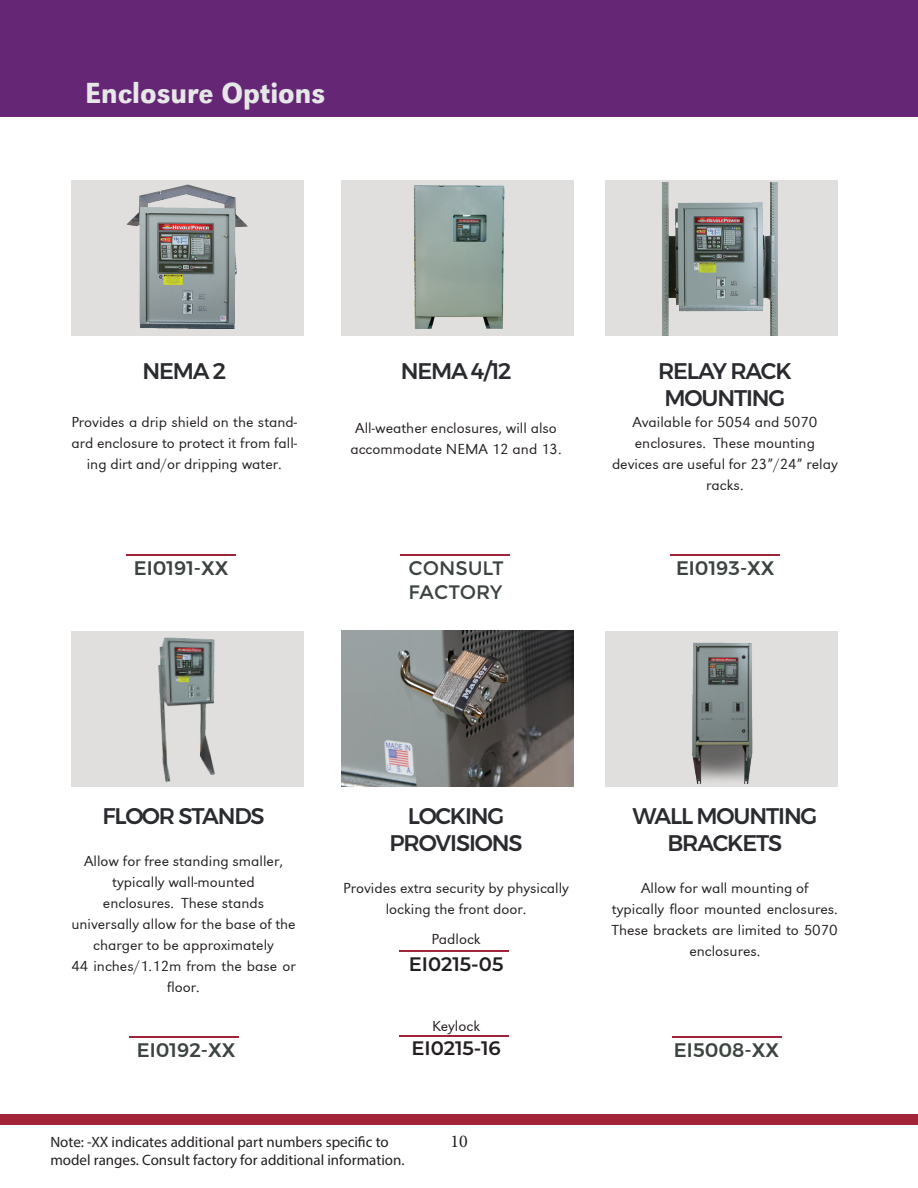
<style>
.page{position:relative;width:918px;height:1188px;background:#fff}
.page>*{position:absolute;margin:0;border:0;box-sizing:border-box;transform-origin:0 0}
.t1{font:30px "URW Grotesk Nar Regular 2";color:#e5e8e7}
.t2{font:500 22.5px/27px "Montserrat";letter-spacing:-.05em;color:#292b2f;text-align:center}
.t3{font:500 19.5px "Montserrat";color:#3c443f}
.t4{font:600 19.5px "Montserrat";color:#231f20}
.t5{font:19.5px/24px "Montserrat";color:#3c443f}
.t6{font:18px "Minion Pro";color:#231f20}
.t7{font:15px/21px "URW Grotesk Wid Lig Regular 2";color:#231f20;text-align:center}
.t8{font:15px/18px "Myriad Pro";color:#231f20}
</style>
<div class="page">
<div style="left:0;top:0;width:918px;height:117px;background:#652775"></div>
<img style="left:606px;top:183px;width:232px;height:153px">
<img style="left:342px;top:631px;width:232px;height:156px">
<img style="left:71px;top:180px;width:233px;height:156px">
<img style="left:71px;top:631px;width:233px;height:156px">
<img style="left:341px;top:180px;width:233px;height:156px">
<hr style="left:670px;top:555px;width:110px;height:1px;background:#a22438">
<hr style="left:126px;top:555px;width:110px;height:1px;background:#a22438">
<hr style="left:129px;top:1037px;width:110px;height:1px;background:#a22438">
<hr style="left:672px;top:1037px;width:110px;height:1px;background:#a22438">
<div style="left:0;top:1114px;width:918px;height:10px;background:#a22438"></div>
<div style="left:606px;top:631px;width:232px;height:156px;background:#e0dfde"></div>
<hr style="left:400px;top:554px;width:109px;height:2px;background:#a22438">
<img style="left:692px;top:642px;width:61px;height:141px">
<hr style="left:399px;top:1035px;width:110px;height:2px;background:#a22438">
<hr style="left:399px;top:950px;width:110px;height:2px;background:#a22438">
<h1 class="t1" style="left:85px;top:76px;width:242px">Enclosure Options</h1>
<h2 class="t2" style="left:142px;top:358px;width:85px">NEMA 2</h2>
<p class="t7" style="left:71px;top:412px;width:227px">Provides a drip shield on the stand&shy;ard enclosure to protect it from fall&shy;ing dirt and/or dripping water.</p>
<h2 class="t2" style="left:401px;top:358px;width:112px">NEMA 4/12</h2>
<p class="t7" style="left:350px;top:418px;width:213px">All-weather enclosures, will also accommodate NEMA 12 and 13.</p>
<h2 class="t2" style="left:658px;top:358px;width:135px;text-align:left">RELAY RACK<br>MOUNTING</h2>
<p class="t7" style="left:612px;top:412px;width:227px">Available for 5054 and 5070 enclosures. These mounting devices are useful for 23”/24” relay racks.</p>
<h3 class="t5" style="left:409px;top:556px;width:97px">CONSULT<br>FACTORY</h3>
<h3 class="t3" style="left:134px;top:553px;width:96px">EI0191-XX</h3>
<h3 class="t3" style="left:676px;top:553px;width:100px">EI0193-XX</h3>
<h2 class="t2" style="left:102px;top:802px;width:164px">FLOOR STANDS</h2>
<p class="t7" style="left:71px;top:850px;width:226px">Allow for free standing smaller, typically wall-mounted<br>enclosures. These stands universally allow for the base of the charger to be approximately<br>44 inches/1.12m from the base or floor.</p>
<h2 class="t2" style="left:390px;top:802px;width:135px">LOCKING<br>PROVISIONS</h2>
<p class="t7" style="left:343px;top:877px;width:227px">Provides extra security by physically locking the front door.</p>
<p class="t7" style="left:431px;top:928px;width:51px">Padlock</p>
<h3 class="t4" style="left:409px;top:950px;width:96px">EI0215-05</h3>
<h2 class="t2" style="left:632px;top:802px;width:187px">WALL MOUNTING<br>BRACKETS</h2>
<p class="t7" style="left:612px;top:877px;width:227px">Allow for wall mounting of<br>typically floor mounted enclosures.<br>These brackets are limited to 5070 enclosures.</p>
<p class="t7" style="left:432px;top:1015px;width:50px">Keylock</p>
<h3 class="t4" style="left:411px;top:1034px;width:91px">EI0215-16</h3>
<h3 class="t3" style="left:137px;top:1035px;width:100px">EI0192-XX</h3>
<h3 class="t3" style="left:674px;top:1035px;width:107px">EI5008-XX</h3>
<p class="t8" style="left:50px;top:1133px;width:356px">Note: -XX indicates additional part numbers specific to model ranges. Consult factory for additional information.</p>
<p class="t6" style="left:450px;top:1129px;width:19px">10</p>
</div>
